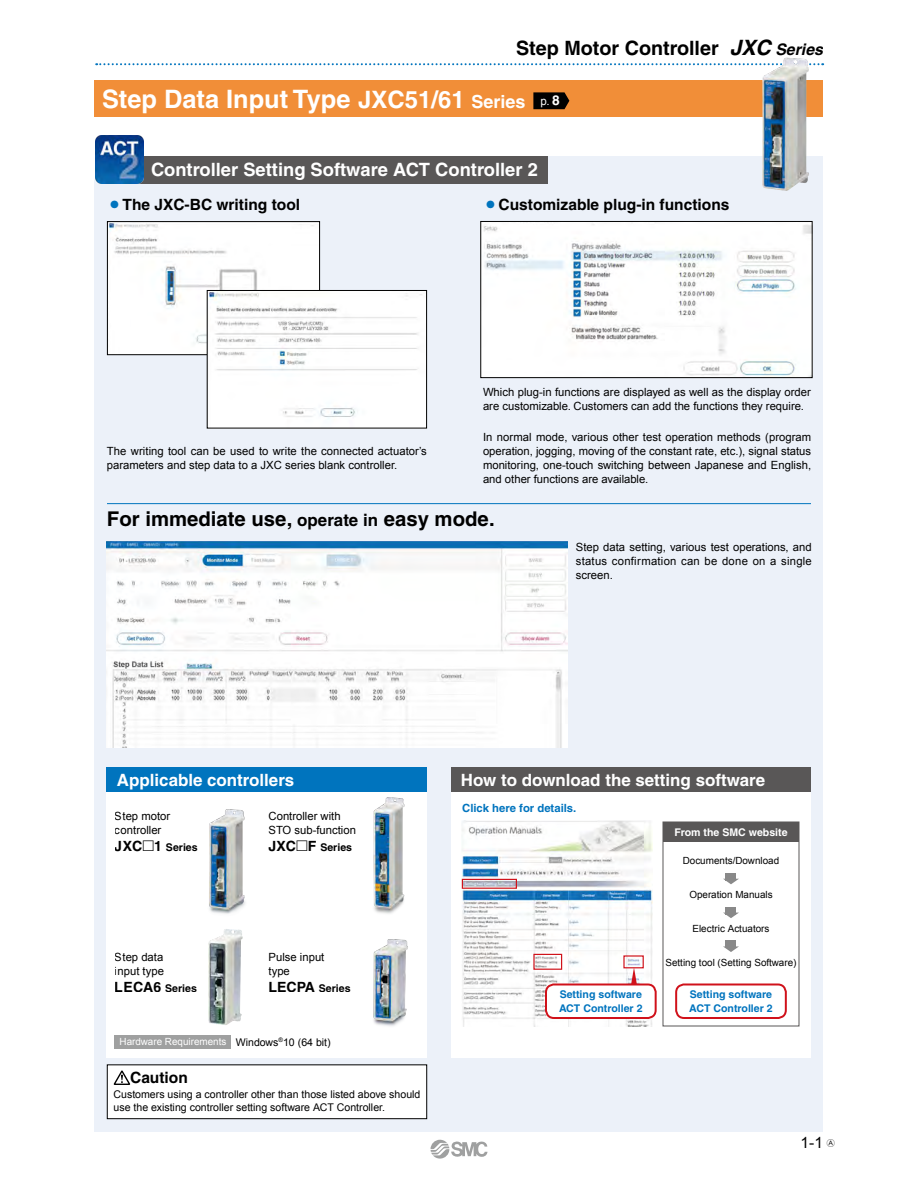
<style>
.page{position:relative;width:918px;height:1188px;background:#fff}
.page>*{position:absolute;margin:0;border:0;box-sizing:border-box;transform-origin:0 0}
.t1{font:700 25.35px "Helvetica";color:#fff}
.t2{font:700 20.25px "Helvetica";color:#000}
.t3{font:700 19.8px "Helvetica";color:#000}
.t4{font:700 18.3px "Helvetica";color:#fff}
.t5{font:700 16.95px "Helvetica";color:#fff}
.t6{font:700 15.45px "Helvetica";color:#000}
.t7{font:15.45px "Arial";color:#000}
.t8{font:11.55px "Arial";color:#fff}
.t9{font:11.25px/14.1px "Arial";color:#000}
.t10{font:700 11.25px "Helvetica";color:#0074be}
.t11{font:10.65px/12.8px "Arial";color:#000}
.t12{font:700 10.65px/13.4px "Helvetica";color:#0074be}
.t13{font:700 10.65px "Helvetica";color:#000}
.t14{font:700 10.65px "Helvetica";color:#fff}
.t15{font:9.9px "Arial";color:#000}
.t16{font:9.9px "Arial";color:#fff}
.t17{font:7.95px "Gthfr Alpha";color:#000}
.s1{font-style:italic;font-size:21.15px}
.s2{font-style:italic;font-size:15.9px}
.s3{font-size:24px}
.s4{font-size:18px}
.s5{font-family:"Helvetica";font-weight:700;font-size:13.65px}
.s6{color:#0074be}
.s7{font-size:16.95px}
.s8{font-size:14.1px}
.s9{font-family:"European Pi Three";font-weight:400;font-size:14.1px}
</style>
<div class="page">
<svg style="left:96px;top:63px;width:727px;height:2px"></svg>
<div style="left:95px;top:156px;width:728px;height:976px;background:#ecf1f9"></div>
<div style="left:107px;top:790px;width:320px;height:268px;background:#fff"></div>
<img style="left:373px;top:797px;width:32px;height:117px">
<img style="left:208px;top:929px;width:35px;height:96px">
<img style="left:209px;top:809px;width:36px;height:105px">
<img style="left:373px;top:939px;width:35px;height:87px">
<div style="left:95px;top:80px;width:728px;height:36px;background:#f18e38"></div>
<img style="left:109px;top:223px;width:209px;height:130px">
<div style="left:107px;top:221px;width:213px;height:134px;border:1px solid #000"></div>
<img style="left:209px;top:292px;width:216px;height:134px">
<div style="left:207px;top:290px;width:220px;height:138px;border:1px solid #000"></div>
<img style="left:482px;top:223px;width:328px;height:153px">
<div style="left:480px;top:221px;width:332px;height:157px;border:1px solid #000"></div>
<div style="left:115px;top:1035px;width:116px;height:13px;background:#9fa0a0"></div>
<hr style="left:107px;top:503px;width:704px;height:1px;background:#0074be">
<img style="left:762px;top:58px;width:47px;height:133px">
<div style="left:107px;top:1065px;width:320px;height:54px;background:#fff"></div>
<svg style="left:114px;top:1071px;width:16px;height:14px"></svg>
<div style="left:107px;top:1065px;width:320px;height:54px;border:1px solid #000"></div>
<div style="left:451px;top:790px;width:360px;height:268px;background:#fff"></div>
<div style="left:451px;top:768px;width:360px;height:24px;background:#595757"></div>
<div style="left:107px;top:768px;width:320px;height:24px;background:#0074be"></div>
<div style="left:726px;top:873px;width:10px;height:8px;background:#898989"></div>
<svg style="left:723px;top:879px;width:16px;height:5px"></svg>
<div style="left:726px;top:907px;width:10px;height:7px;background:#898989"></div>
<svg style="left:724px;top:913px;width:14px;height:5px"></svg>
<div style="left:726px;top:941px;width:10px;height:7px;background:#898989"></div>
<svg style="left:723px;top:946px;width:16px;height:6px"></svg>
<div style="left:663px;top:822px;width:136px;height:20px;background:#595757"></div>
<div style="left:675px;top:984px;width:112px;height:35px;border:2px solid #d0121b;border-radius:8px"></div>
<div style="left:135px;top:156px;width:412px;height:27px;background:#595757"></div>
<svg style="left:533px;top:92px;width:36px;height:17px"></svg>
<svg style="left:94px;top:138px;width:50px;height:46px"></svg>
<img style="left:95px;top:135px;width:48px;height:48px">
<img style="left:461px;top:820px;width:191px;height:206px">
<div style="left:533px;top:954px;width:29px;height:16px;border:1px solid #d0121b"></div>
<div style="left:462px;top:879px;width:55px;height:10px;border:1px solid #d0121b"></div>
<div style="left:623px;top:955px;width:21px;height:13px;border:1px solid #d0121b"></div>
<svg style="left:630px;top:967px;width:8px;height:17px"></svg>
<div style="left:546px;top:985px;width:110px;height:33px;background:#fff;border-radius:8px"></div>
<div style="left:545px;top:984px;width:112px;height:35px;border:2px solid #d0121b;border-radius:8px"></div>
<img style="left:107px;top:541px;width:460px;height:206px">
<svg style="left:431px;top:1140px;width:56px;height:19px"></svg>
<h3 class="t3" style="left:516px;top:36px;width:308px">Step Motor Controller <span class="s1">JXC</span> <span class="s2">Series</span></h3>
<p class="t1" style="left:102px;top:83px;width:425px">Step Data Input Type <span class="s3">JXC51/61</span> <span class="s4">Series</span></p>
<p class="t8" style="left:540px;top:94px;width:21px">p. <span class="s5">8</span></p>
<p class="t4" style="left:151px;top:159px;width:388px">Controller Setting Software ACT Controller 2</p>
<p class="t6" style="left:107px;top:196px;width:195px"><span class="s6">○</span>The JXC-BC writing tool</p>
<p class="t6" style="left:483px;top:196px;width:248px"><span class="s6">○</span>Customizable plug-in functions</p>
<p class="t9" style="left:107px;top:444px;width:321px">The writing tool can be used to write the connected actuator’s parameters and step data to a JXC series blank controller.</p>
<p class="t9" style="left:483px;top:385px;width:329px">Which plug-in functions are displayed as well as the display order are customizable. Customers can add the functions they require.</p>
<p class="t9" style="left:483px;top:430px;width:330px;text-align:justify">In normal mode, various other test operation methods (program operation, jogging, moving of the constant rate, etc.), signal status monitoring, one-touch switching between Japanese and English, and other functions are available.</p>
<p class="t2" style="left:107px;top:506px;width:389px">For immediate use, <span class="s7">operate in</span> easy mode.</p>
<p class="t9" style="left:576px;top:540px;width:238px;text-align:justify">Step data setting, various test operations, and status confirmation can be done on a single screen.</p>
<p class="t5" style="left:117px;top:769px;width:179px">Applicable controllers</p>
<p class="t5" style="left:461px;top:769px;width:306px">How to download the setting software</p>
<p class="t9" style="left:115px;top:809px;width:57px">Step motor controller</p>
<p class="t13" style="left:115px;top:841px;width:84px"><span class="s8">JXC</span><span class="s9">m</span><span class="s8">1</span> Series</p>
<p class="t9" style="left:269px;top:809px;width:89px">Controller with<br>STO sub-function</p>
<p class="t13" style="left:269px;top:841px;width:85px"><span class="s8">JXC</span><span class="s9">m</span><span class="s8">F</span> Series</p>
<p class="t9" style="left:115px;top:950px;width:50px">Step data input type</p>
<p class="t13" style="left:115px;top:981px;width:83px"><span class="s8">LECA6</span> Series</p>
<p class="t9" style="left:269px;top:950px;width:57px">Pulse input type</p>
<p class="t13" style="left:269px;top:981px;width:84px"><span class="s8">LECPA</span> Series</p>
<p class="t16" style="left:120px;top:1035px;width:108px">Hardware Requirements</p>
<p class="t11" style="left:236px;top:1036px;width:96px">Windows<sup>®</sup>10 (64 bit)</p>
<p class="t6" style="left:130px;top:1068px;width:59px">Caution</p>
<p class="t11" style="left:114px;top:1088px;width:308px">Customers using a controller other than those listed above should use the existing controller setting software ACT Controller.</p>
<p class="t10" style="left:462px;top:801px;width:116px">Click here for details.</p>
<p class="t12" style="left:559px;top:988px;width:85px">Setting software<br>ACT Controller 2</p>
<p class="t14" style="left:674px;top:826px;width:115px">From the SMC website</p>
<p class="t15" style="left:683px;top:854px;width:98px">Documents/Download</p>
<p class="t15" style="left:689px;top:888px;width:85px">Operation Manuals</p>
<p class="t15" style="left:693px;top:922px;width:78px">Electric Actuators</p>
<p class="t15" style="left:665px;top:956px;width:133px">Setting tool (Setting Software)</p>
<p class="t12" style="left:689px;top:988px;width:85px">Setting software<br>ACT Controller 2</p>
<p class="t7" style="left:801px;top:1132px;width:24px">1-1</p>
<p class="t17" style="left:827px;top:1139px;width:9px">A</p>
</div>
